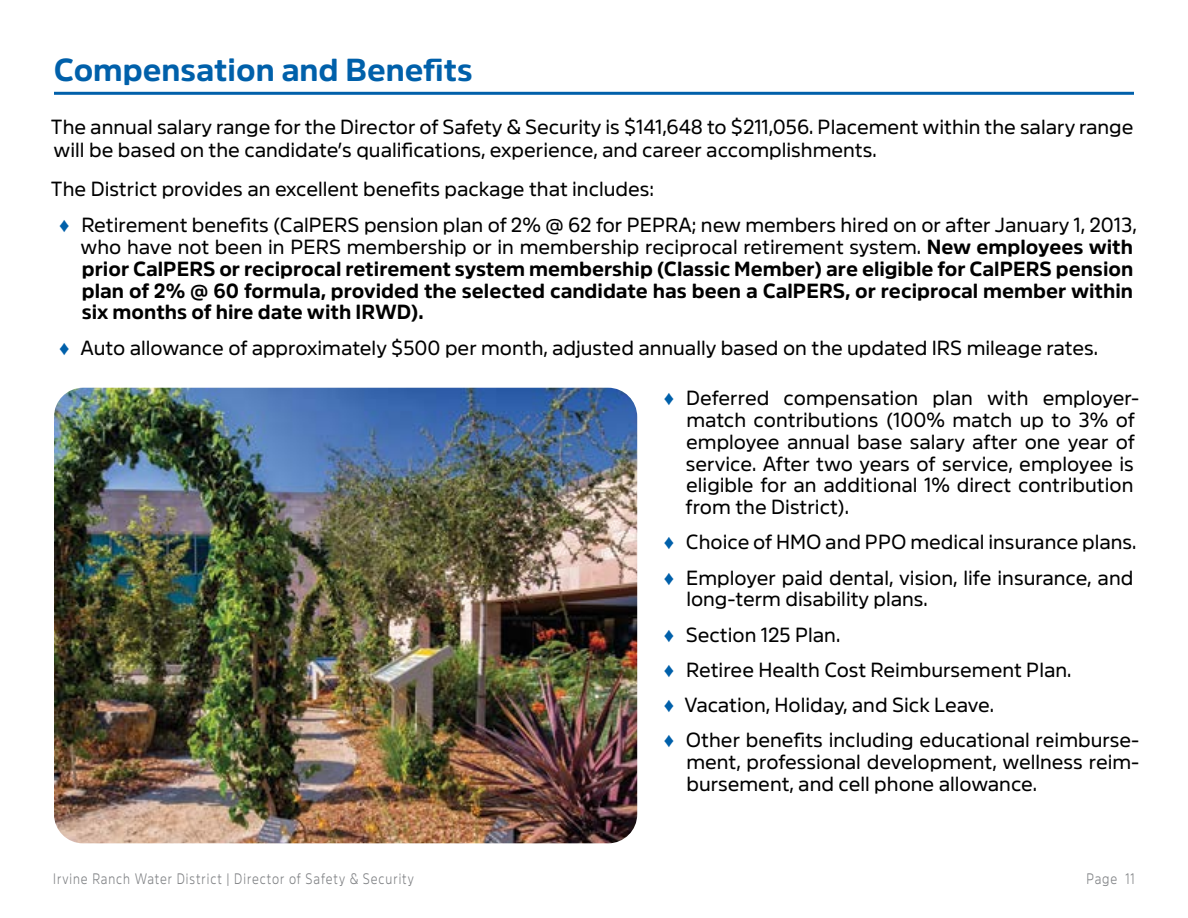
<style>
.page{position:relative;width:1188px;height:918px;background:#fff}
.page>*{position:absolute;margin:0;border:0;box-sizing:border-box;transform-origin:0 0}
.t1{font:700 31.5px "Amsi Pro Normal";color:#0060aa}
.t2{font:20.25px/21.8px "Amsi Pro Normal";color:#000}
.t3{font:700 20.25px/21.8px "Amsi Pro Normal";color:#000;text-align:justify}
.t4{font:300 15px "Amsi Pro Normal";letter-spacing:.08em;color:#808285;scale:.8 1}
.s1{font-family:"Arial Narrow";color:#0060aa}
.s2{font-weight:400}
</style>
<div class="page">
<img style="left:54px;top:388px;width:583px;height:455px">
<hr style="left:54px;top:92px;width:1080px;height:3px;background:#0060aa">
<h1 class="t1" style="left:54px;top:44px;width:420px">Compensation and Benefits</h1>
<p class="t2" style="left:51px;top:113px;width:1084px;line-height:23.2px">The annual salary range for the Director of Safety &amp; Security is $141,648 to $211,056. Placement within the salary range will be based on the candidate’s qualifications, experience, and career accomplishments.</p>
<p class="t2" style="left:60px;top:168px;width:1079px;line-height:36.8px;text-indent:-9px">The District provides an excellent benefits package that includes:<br><span class="s1">♦</span> Retirement benefits (CalPERS pension plan of 2% @ 62 for PEPRA; new members hired on or after January 1, 2013,</p>
<p class="t3" style="left:81px;top:234px;width:1054px"><span class="s2">who have not been in PERS membership or in membership reciprocal retirement system.</span> New employees with prior CalPERS or reciprocal retirement system membership (Classic Member) are eligible for CalPERS pension plan of 2% @ 60 formula, provided the selected candidate has been a CalPERS, or reciprocal member within six months of hire date with IRWD).</p>
<p class="t2" style="left:60px;top:334px;width:1040px"><span class="s1">♦</span> Auto allowance of approximately $500 per month, adjusted annually based on the updated IRS mileage rates.</p>
<p class="t2" style="left:686px;top:385px;width:455px;text-indent:-21px"><span class="s1">♦</span> Deferred compensation plan with employer&shy;match contributions (100% match up to 3% of employee annual base salary after one year of service. After two years of service, employee is eligible for an additional 1% direct contribution from the District).</p>
<p class="t2" style="left:665px;top:522px;width:474px;line-height:35.2px"><span class="s1">♦</span> Choice of HMO and PPO medical insurance plans. <span class="s1">♦</span> Employer paid dental, vision, life insurance, and</p>
<p class="t2" style="left:665px;top:579px;width:476px;line-height:35.2px;text-indent:22px">long-term disability plans.<br><span class="s1">♦</span> Section 125 Plan.<br><span class="s1">♦</span> Retiree Health Cost Reimbursement Plan.<br><span class="s1">♦</span> Vacation, Holiday, and Sick Leave.<br><span class="s1">♦</span> Other benefits including educational reimburse-</p>
<p class="t2" style="left:686px;top:749px;width:455px">ment, professional development, wellness reim&shy;bursement, and cell phone allowance.</p>
<p class="t4" style="left:53px;top:866px;width:452px">Irvine Ranch Water District | Director of Safety &amp; Security</p>
<p class="t4" style="left:1086px;top:866px;width:62px">Page 11</p>
</div>
